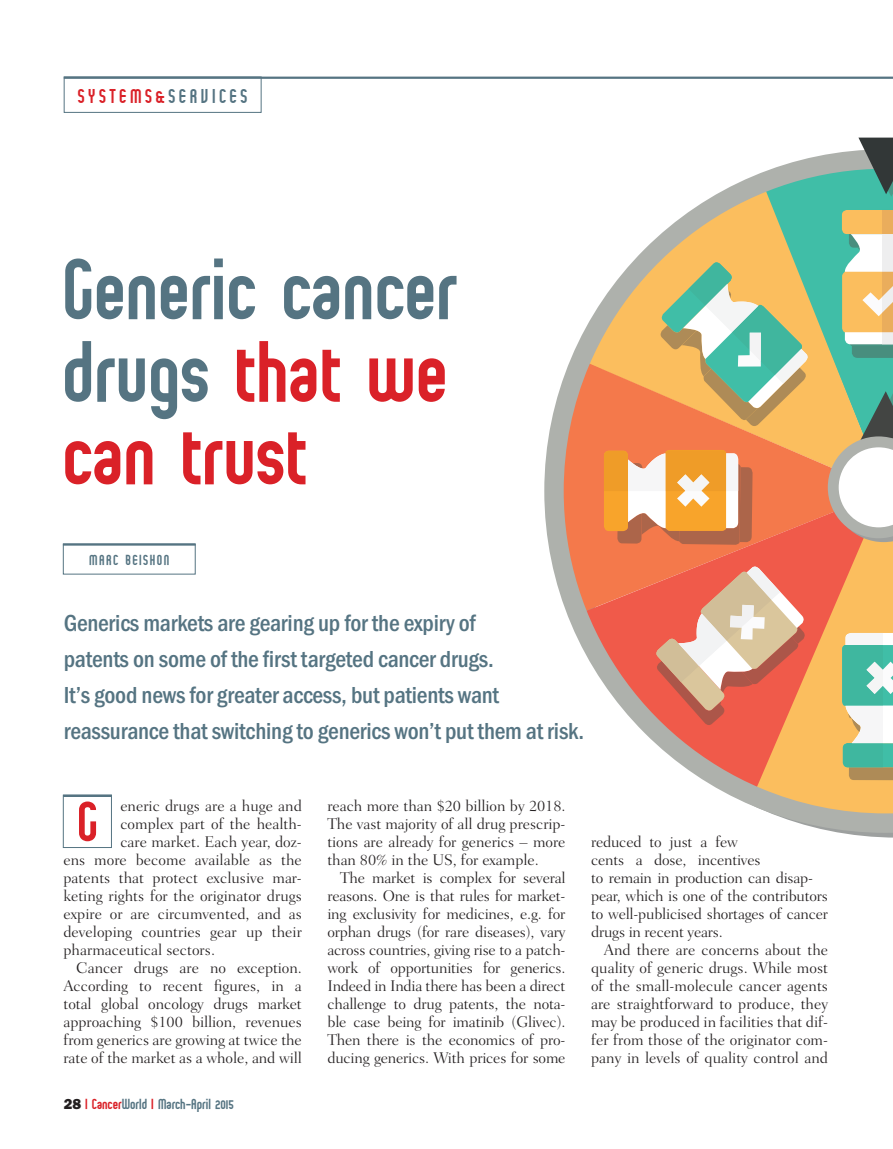
<style>
.page{position:relative;width:893px;height:1149px;background:#fff}
.page>*{position:absolute;margin:0;border:0;box-sizing:border-box;transform-origin:0 0}
.Heading__Large{font:97.5px/82.5px "Engineered";color:#557482;text-align:justify}
.t1{font:63.9px "Engineered";color:#da2128}
.Standfirst{font:500 condensed 24px/36px "Franklin Got T";letter-spacing:-.01em;color:#557482}
.t2{font:22.5px "Engineered";letter-spacing:.16em;color:#da2128}
.t3{font:16.5px "Engineered";color:#557482}
.t4{font:16.5px "Engineered";letter-spacing:.09em;color:#557482}
.Bodycopy{font:300 15.75px/18px "Fairfield LH";letter-spacing:-.015em;color:#231f20;text-align:justify}
.Bodycopy__no_indent{font:300 15.75px/18px "Fairfield LH";color:#231f20;text-align:justify}
.s1{color:#557482}
.s2{color:#da2128}
</style>
<div class="page">
<hr style="left:64px;top:77px;width:829px;height:2px;background:#557482">
<div style="left:64px;top:77px;width:197px;height:36px;border:1px solid #557482"></div>
<div style="left:63px;top:543px;width:133px;height:31px;border:1px solid #557482"></div>
<hr style="left:63px;top:543px;width:133px;height:2px;background:#557482">
<div style="left:63px;top:794px;width:49px;height:53px;border:1px solid #557482"></div>
<hr style="left:63px;top:794px;width:49px;height:2px;background:#557482">
<svg style="left:544px;top:154px;width:349px;height:678px"></svg>
<svg style="left:654px;top:564px;width:153px;height:160px;background:#e48f79"></svg>
<svg style="left:604px;top:450px;width:149px;height:94px"></svg>
<svg style="left:659px;top:260px;width:151px;height:166px;background:#c0bd85"></svg>
<svg style="left:828px;top:137px;width:65px;height:662px"></svg>
<p class="t2" style="left:78px;top:89px;width:171px">SYSTEMS&amp;<span class="s1">SERVICES</span></p>
<p class="Heading__Large" style="left:62px;top:264px;width:397px">Generic cancer drugs <span class="s2">that we can trust</span></p>
<p class="t4" style="left:89px;top:555px;width:81px">MARC BEISHON</p>
<p class="Standfirst" style="left:64px;top:604px;width:522px">Generics markets are gearing up for the expiry of<br>patents on some of the first targeted cancer drugs.<br>It’s good news for greater access, but patients want reassurance that switching to generics won’t put them at risk.</p>
<p class="Bodycopy__no_indent" style="left:120px;top:796px;width:183px">eneric drugs are a huge and</p>
<p class="Bodycopy__no_indent" style="left:120px;top:814px;width:183px">complex part of the health-</p>
<p class="Bodycopy__no_indent" style="left:120px;top:832px;width:183px">care market. Each year, doz-</p>
<p class="Bodycopy__no_indent" style="left:63px;top:850px;width:240px">ens more become available as the</p>
<p class="Bodycopy__no_indent" style="left:63px;top:868px;width:240px">patents that protect exclusive mar-</p>
<p class="Bodycopy__no_indent" style="left:63px;top:886px;width:240px">keting rights for the originator drugs</p>
<p class="Bodycopy__no_indent" style="left:63px;top:904px;width:240px">expire or are circumvented, and as</p>
<p class="Bodycopy__no_indent" style="left:63px;top:922px;width:240px">developing countries gear up their</p>
<p class="Bodycopy__no_indent" style="left:63px;top:940px;width:153px">pharmaceutical sectors.</p>
<p class="Bodycopy__no_indent" style="left:63px;top:958px;width:240px;text-indent:13px">Cancer drugs are no exception.<br>According to recent figures, in a total global oncology drugs market approaching $100 billion, revenues from generics are growing at twice the rate of the market as a whole, and will</p>
<p class="t1" style="left:77px;top:801px;width:22px">G</p>
<p class="t3" style="left:64px;top:1098px;width:171px"><sup>28</sup> <span class="s2">I Cancer</span>World <span class="s2">I</span> March-April 2015</p>
<p class="Bodycopy__no_indent" style="left:327px;top:796px;width:240px">reach more than $20 billion by 2018.<br>The vast majority of all drug prescrip&shy;tions are already for generics – more than 80% in the US, for example.</p>
<p class="Bodycopy" style="left:327px;top:868px;width:240px;text-indent:13px">The market is complex for several reasons. One is that rules for market&shy;ing exclusivity for medicines, e.g. for orphan drugs (for rare diseases), vary across countries, giving rise to a patch&shy;work of opportunities for generics.<br>Indeed in India there has been a direct challenge to drug patents, the nota&shy;ble case being for imatinib (Glivec).<br>Then there is the economics of pro&shy;ducing generics. With prices for some</p>
<p class="Bodycopy" style="left:591px;top:832px;width:239px;text-align:left">reduced to just a few<br>cents a dose, incentives<br>to remain in production can disap&shy;pear, which is one of the contributors to well-publicised shortages of cancer drugs in recent years.</p>
<p class="Bodycopy" style="left:591px;top:940px;width:239px;text-indent:13px">And there are concerns about the quality of generic drugs. While most of the small-molecule cancer agents are straightforward to produce, they may be produced in facilities that dif&shy;fer from those of the originator com&shy;pany in levels of quality control and</p>
</div>
